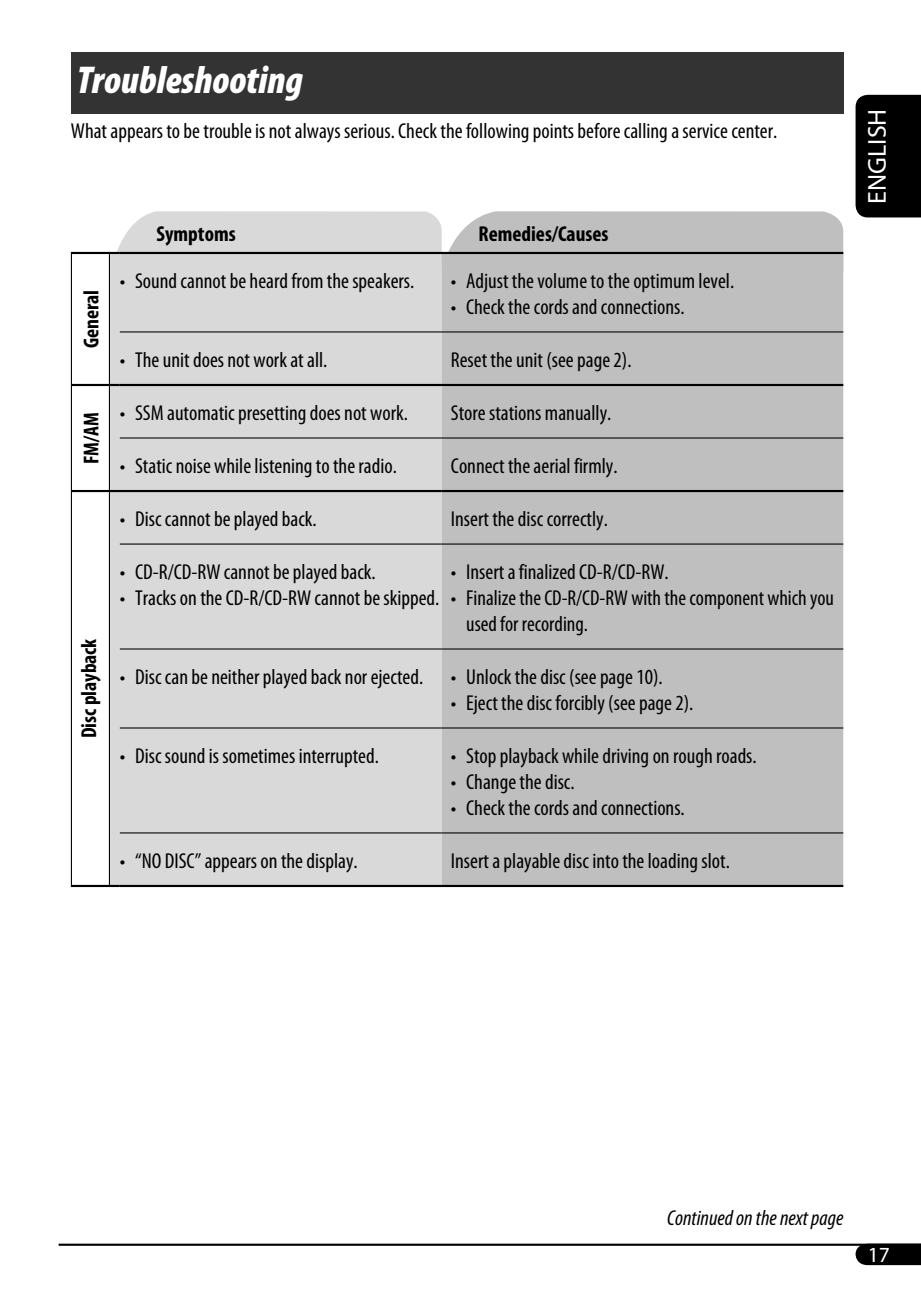
<style>
.page{position:relative;width:921px;height:1294px;background:#fff}
.page>*{position:absolute;margin:0;border:0;box-sizing:border-box;transform-origin:0 0}
.t1{font:italic 900 condensed 39px "Myriad Pro";color:#fff}
.t2{font:26px "Myriad Pro";color:#fff}
.t3{font:condensed 21.5px/26px "Myriad Pro";color:#000}
.t4{font:700 condensed 21.5px "Myriad Pro";color:#000}
.t5{font:italic condensed 21.5px "Myriad Pro";color:#000}
.t6{font:21.5px "Myriad Pro";color:#fff}
</style>
<div class="page">
<hr style="left:59px;top:1243px;width:862px;height:2px;background:#000">
<div style="left:856px;top:95px;width:65px;height:122px;background:#000"></div>
<svg style="left:856px;top:1243px;width:65px;height:22px"></svg>
<svg style="left:111px;top:211px;width:733px;height:60px;background:#cecece"></svg>
<div style="left:110px;top:254px;width:332px;height:630px;background:#d9d9d9"></div>
<div style="left:442px;top:254px;width:401px;height:630px;background:#bfbfbf"></div>
<hr style="left:120px;top:331px;width:723px;height:1px;background:#000">
<hr style="left:120px;top:384px;width:723px;height:2px;background:#000">
<hr style="left:442px;top:490px;width:401px;height:2px;background:#000">
<hr style="left:442px;top:543px;width:401px;height:1px;background:#000">
<hr style="left:442px;top:648px;width:401px;height:1px;background:#000">
<hr style="left:120px;top:437px;width:723px;height:1px;background:#000">
<hr style="left:71px;top:385px;width:1px;height:53px;background:#000">
<hr style="left:71px;top:438px;width:1px;height:53px;background:#000">
<hr style="left:109px;top:386px;width:1px;height:52px;background:#000">
<hr style="left:109px;top:438px;width:1px;height:52px;background:#000">
<hr style="left:120px;top:252px;width:723px;height:2px;background:#000">
<hr style="left:442px;top:727px;width:401px;height:1px;background:#000">
<hr style="left:71px;top:252px;width:49px;height:2px;background:#000">
<hr style="left:72px;top:384px;width:48px;height:2px;background:#000">
<hr style="left:71px;top:254px;width:1px;height:78px;background:#000">
<hr style="left:109px;top:254px;width:1px;height:78px;background:#000">
<hr style="left:71px;top:332px;width:1px;height:53px;background:#000">
<hr style="left:109px;top:332px;width:1px;height:52px;background:#000">
<hr style="left:442px;top:832px;width:401px;height:1px;background:#000">
<hr style="left:72px;top:490px;width:370px;height:2px;background:#000">
<hr style="left:71px;top:884px;width:49px;height:3px;background:#000">
<hr style="left:71px;top:491px;width:1px;height:53px;background:#000">
<hr style="left:109px;top:492px;width:1px;height:52px;background:#000">
<hr style="left:71px;top:544px;width:1px;height:105px;background:#000">
<hr style="left:109px;top:544px;width:1px;height:105px;background:#000">
<hr style="left:120px;top:543px;width:322px;height:1px;background:#000">
<hr style="left:71px;top:649px;width:1px;height:79px;background:#000">
<hr style="left:109px;top:649px;width:1px;height:79px;background:#000">
<hr style="left:120px;top:648px;width:322px;height:1px;background:#000">
<hr style="left:120px;top:727px;width:322px;height:1px;background:#000">
<svg style="left:71px;top:728px;width:1px;height:34px"></svg>
<svg style="left:109px;top:728px;width:1px;height:34px"></svg>
<hr style="left:71px;top:762px;width:1px;height:71px;background:#000">
<hr style="left:109px;top:762px;width:1px;height:71px;background:#000">
<hr style="left:71px;top:833px;width:1px;height:51px;background:#000">
<hr style="left:109px;top:833px;width:1px;height:51px;background:#000">
<hr style="left:120px;top:832px;width:322px;height:1px;background:#000">
<hr style="left:120px;top:884px;width:723px;height:3px;background:#000">
<div style="left:71px;top:52px;width:772px;height:61px;background:#333"></div>
<h1 class="t1" style="left:77px;top:66px;width:227px">Troubleshooting</h1>
<p class="t3" style="left:71px;top:119px;width:708px">What appears to be trouble is not always serious. Check the following points before calling a service center.</p>
<p class="t4" style="left:84px;top:348px;width:60px;rotate:-90deg">General</p>
<p class="t4" style="left:157px;top:226px;width:81px">Symptoms</p>
<p class="t4" style="left:478px;top:226px;width:132px">Remedies/Causes</p>
<p class="t3" style="left:120px;top:269px;width:296px">• Sound cannot be heard from the speakers.</p>
<p class="t3" style="left:451px;top:269px;width:285px">• Adjust the volume to the optimum level.</p>
<p class="t3" style="left:451px;top:295px;width:235px">• Check the cords and connections.</p>
<p class="t3" style="left:120px;top:348px;width:209px">• The unit does not work at all.</p>
<p class="t3" style="left:451px;top:348px;width:182px">Reset the unit (see page 2).</p>
<p class="t4" style="left:84px;top:464px;width:53px;rotate:-90deg">FM/AM</p>
<p class="t3" style="left:120px;top:401px;width:290px">• SSM automatic presetting does not work.</p>
<p class="t3" style="left:451px;top:401px;width:162px">Store stations manually.</p>
<p class="t3" style="left:120px;top:454px;width:279px">• Static noise while listening to the radio.</p>
<p class="t3" style="left:451px;top:454px;width:168px">Connect the aerial firmly.</p>
<p class="t4" style="left:81px;top:738px;width:101px;rotate:-90deg">Disc playback</p>
<p class="t3" style="left:120px;top:507px;width:198px">• Disc cannot be played back.</p>
<p class="t3" style="left:451px;top:507px;width:158px">Insert the disc correctly.</p>
<p class="t3" style="left:120px;top:560px;width:257px">• CD-R/CD-RW cannot be played back.</p>
<p class="t3" style="left:120px;top:586px;width:321px">• Tracks on the CD-R/CD-RW cannot be skipped.</p>
<p class="t3" style="left:451px;top:560px;width:219px">• Insert a finalized CD-R/CD-RW.</p>
<p class="t3" style="left:466px;top:586px;width:369px;text-indent:-15px">• Finalize the CD-R/CD-RW with the component which you used for recording.</p>
<p class="t3" style="left:120px;top:665px;width:305px">• Disc can be neither played back nor ejected.</p>
<p class="t3" style="left:451px;top:665px;width:213px">• Unlock the disc (see page 10).</p>
<p class="t3" style="left:451px;top:691px;width:244px">• Eject the disc forcibly (see page 2).</p>
<p class="t3" style="left:120px;top:744px;width:261px">• Disc sound is sometimes interrupted.</p>
<p class="t3" style="left:451px;top:744px;width:307px">• Stop playback while driving on rough roads.</p>
<p class="t3" style="left:451px;top:770px;width:125px">• Change the disc.</p>
<p class="t3" style="left:451px;top:796px;width:235px">• Check the cords and connections.</p>
<p class="t3" style="left:120px;top:849px;width:239px">• “NO DISC” appears on the display.</p>
<p class="t3" style="left:451px;top:849px;width:280px">Insert a playable disc into the loading slot.</p>
<p class="t2" style="left:867px;top:203px;width:96px;rotate:-90deg">ENGLISH</p>
<p class="t5" style="left:667px;top:1210px;width:177px">Continued on the next page</p>
<p class="t6" style="left:868px;top:1246px;width:24px">17</p>
</div>
